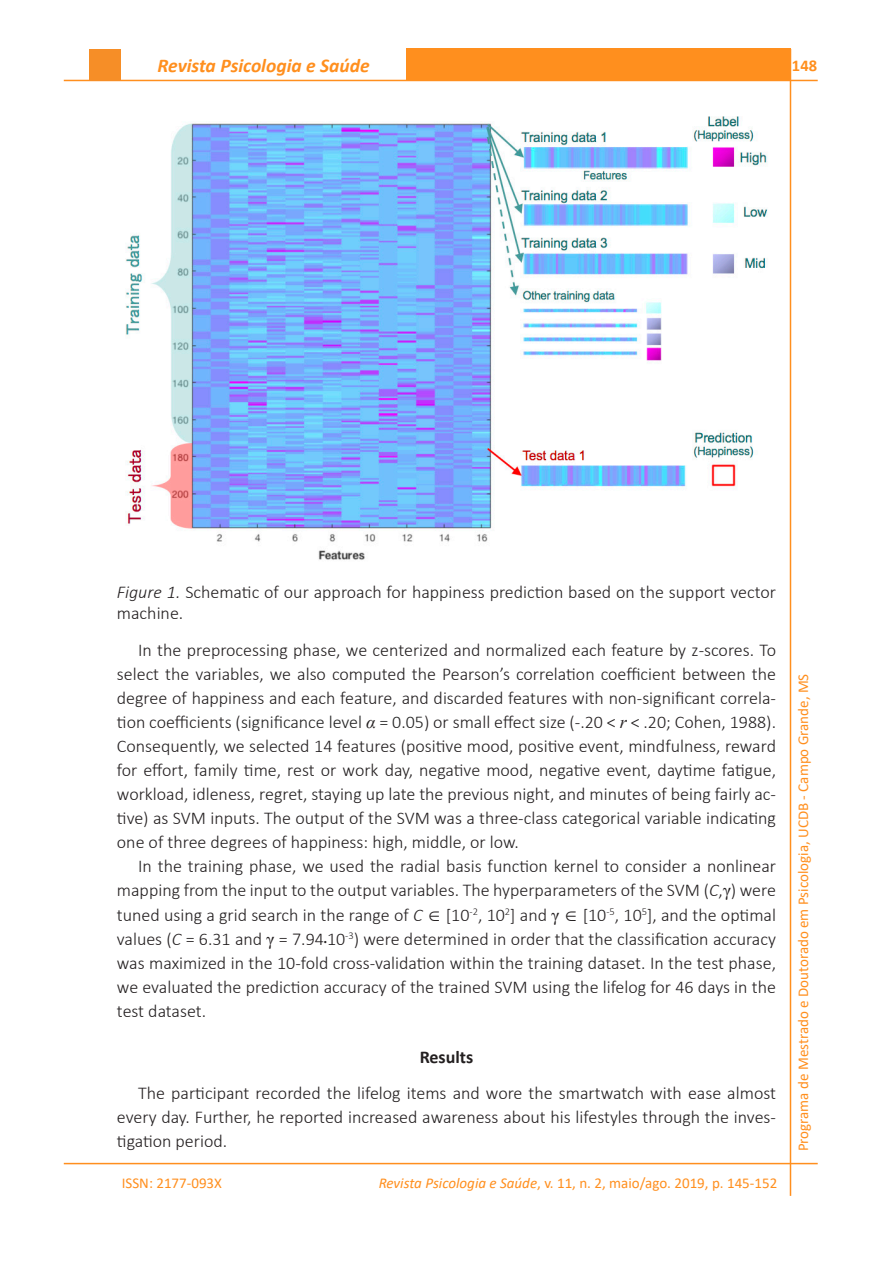
<style>
.page{position:relative;width:893px;height:1263px;background:#fff}
.page>*{position:absolute;margin:0;border:0;box-sizing:border-box;transform-origin:0 0}
.t1{font:italic 700 19.5px "Calibri";color:#ff8f1e}
.Corpo_do_texto{font:300 18px/24px "Calibri";color:#231f20;text-align:justify}
.Figura{font:300 18px/21px "Calibri";color:#231f20}
.Subtítulo1{font:700 18px "Calibri";color:#231f20}
.t2{font:700 16.5px "Calibri";color:#ff8f1e}
.t3{font:15px "Calibri";color:#ff8f1e}
.s1{color:#fff}
.s2{font-style:italic}
.s3{color:#222}
.s4{font-family:"Times New Roman";font-weight:400;font-style:italic}
.s5{font-family:"Times New Roman";font-weight:400}
.s6{font-family:"Times New Roman";font-weight:400;font-size:9px}
</style>
<div class="page">
<div style="left:406px;top:49px;width:384px;height:32px;background:#ff8f1e"></div>
<hr style="left:64px;top:80px;width:754px;height:1px;background:#ff8f1e">
<hr style="left:790px;top:49px;width:1px;height:1147px;background:#ff8f1e">
<hr style="left:64px;top:1163px;width:754px;height:1px;background:#ff8f1e">
<div style="left:89px;top:49px;width:32px;height:31px;background:#f68e27"></div>
<img style="left:125px;top:116px;width:643px;height:444px">
<p class="t1" style="left:158px;top:52px;width:219px">Revista Psicologia e Saúde<span class="s1">.</span></p>
<p class="t2" style="left:792px;top:54px;width:27px">148</p>
<p class="Figura" style="left:117px;top:582px;width:661px"><span class="s2">Figure 1.</span> Schematic of our approach for happiness prediction based on the support vector machine.</p>
<p class="Corpo_do_texto" style="left:117px;top:638px;width:661px;text-indent:21px">In the preprocessing phase, we centerized and normalized each feature by z-scores. To select the variables, we also computed the Pearson’s correlation coefficient between the degree of happiness and each feature, and discarded features with non-significant correla&shy;tion coefficients (<span class="s3">significance level</span> <span class="s4">α</span> <span class="s3">= 0.05</span>) or small effect size (-.20 &lt; <span class="s4">r</span> &lt; .20; Cohen, 1988).<br>Consequently, we selected 14 features (positive mood, positive event, mindfulness, reward for effort, family time, rest or work day, negative mood, negative event, daytime fatigue, workload, idleness, regret, staying up late the previous night, and minutes of being fairly ac&shy;tive) as SVM inputs. The output of the SVM was a three-class categorical variable indicating one of three degrees of happiness: high, middle, or low.</p>
<p class="Corpo_do_texto" style="left:117px;top:854px;width:661px;text-indent:21px">In the training phase, we used the radial basis function kernel to consider a nonlinear mapping from the input to the output variables. The hyperparameters of the SVM (<span class="s2">C</span>,<span class="s5">γ</span>) were tuned using a grid search in the range of <span class="s2">C</span> ∈ [10<sup>-2</sup>, 10<sup>2</sup>] and <span class="s5">γ</span> ∈ [10<sup>-5</sup>, 10<sup>5</sup>], and the optimal values (<span class="s2">C</span> = 6.31 and <span class="s5">γ</span> = 7.94<span class="s6">•</span>10<sup>-3</sup>) were determined in order that the classification accuracy was maximized in the 10-fold cross-validation within the training dataset. In the test phase, we evaluated the prediction accuracy of the trained SVM using the lifelog for 46 days in the test dataset.</p>
<p class="Subtítulo1" style="left:420px;top:1044px;width:55px">Results</p>
<p class="Corpo_do_texto" style="left:117px;top:1081px;width:661px;text-indent:21px">The participant recorded the lifelog items and wore the smartwatch with ease almost every day. Further, he reported increased awareness about his lifestyles through the inves&shy;tigation period.</p>
<p class="t3" style="left:122px;top:1173px;width:102px">ISSN: 2177-093X</p>
<p class="t3" style="left:379px;top:1173px;width:400px"><span class="s2">Revista Psicologia e Saúde</span>, v. 11, n. 2, maio/ago. 2019, p. 145-152</p>
<p class="t3" style="left:793px;top:1151px;width:479px;rotate:-90deg">Programa de Mestrado e Doutorado em Psicologia, UCDB - Campo Grande, MS</p>
</div>
